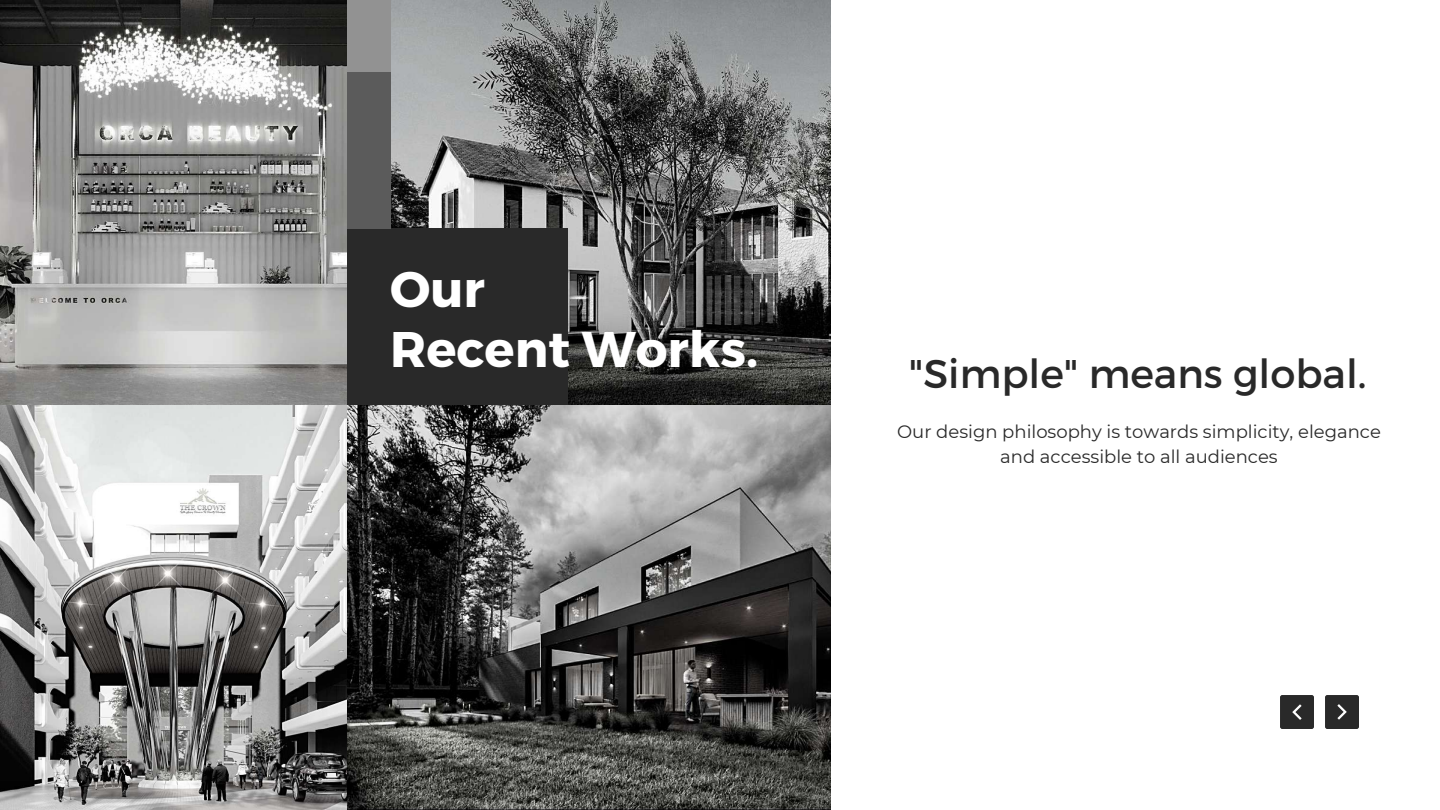
<style>
.page{position:relative;width:1440px;height:810px;background:#fff}
.page>*{position:absolute;margin:0;border:0;box-sizing:border-box;transform-origin:0 0}
.t1{font:700 50px/60px "Montserrat";color:#fff}
.t2{font:40px "Montserrat";color:#292929}
.t3{font:18px/24.8px "Montserrat";color:#292929;text-align:center}
</style>
<div class="page">
<img style="left:0;top:0;width:831px;height:810px">
<div style="left:347px;top:228px;width:221px;height:177px;background:#292929"></div>
<div style="left:347px;top:71px;width:43px;height:157px;background:#5b5b5b"></div>
<div style="left:347px;top:0;width:43px;height:71px;background:#929292"></div>
<div style="left:1325px;top:695px;width:34px;height:34px;background:#292929;border-radius:2px"></div>
<svg style="left:1337px;top:704px;width:10px;height:16px"></svg>
<div style="left:1280px;top:695px;width:34px;height:34px;background:#292929;border-radius:2px"></div>
<svg style="left:1292px;top:704px;width:10px;height:16px"></svg>
<h1 class="t1" style="left:390px;top:257px;width:369px">Our<br>Recent Works.</h1>
<h2 class="t2" style="left:909px;top:348px;width:459px">"Simple" means global.</h2>
<p class="t3" style="left:897px;top:419px;width:485px">Our design philosophy is towards simplicity, elegance and accessible to all audiences</p>
</div>
